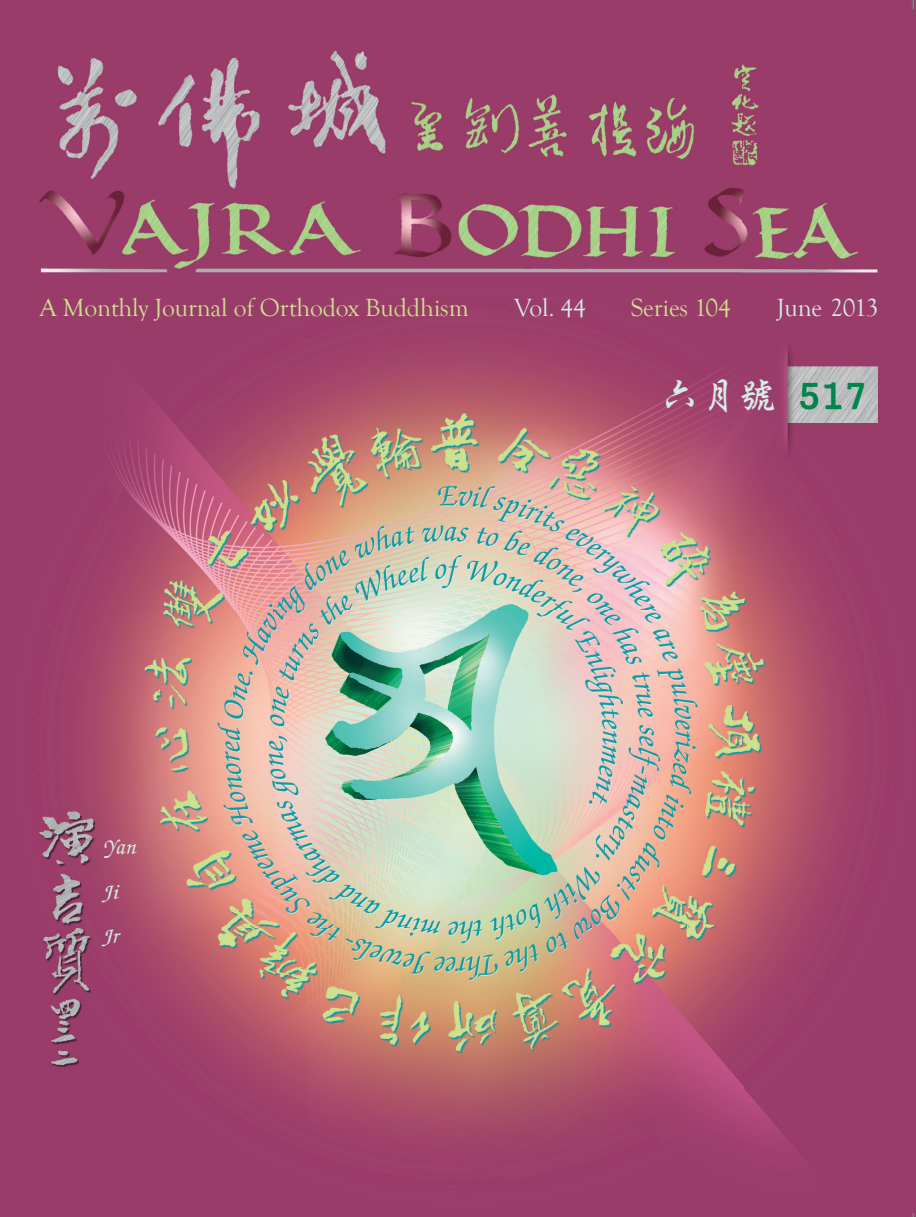
<style>
.page{position:relative;width:916px;height:1217px;background:#fff}
.page>*{position:absolute;margin:0;border:0;box-sizing:border-box;transform-origin:0 0}
.t1{font:700 39px "AR Xing Kai B5";color:#d4ece6}
.t2{font:25.5px "Goudy Old Style T";letter-spacing:-.005em;color:#cee18f}
.t3{font:25.5px "Goudy Old Style T";letter-spacing:-.005em;color:#d4ece6}
.t4{font:italic 22.5px/44.4px "Zapf Chancery";color:#d4ece6}
</style>
<div class="page">
<img style="left:0;top:0;width:915px;height:1217px">
<svg style="left:911px;top:0;width:2px;height:8px"></svg>
<p class="t2" style="left:40px;top:294px;width:430px">A Monthly Journal of Orthodox Buddhism</p>
<p class="t3" style="left:514px;top:294px;width:73px">Vol. 44</p>
<p class="t2" style="left:630px;top:294px;width:102px">Series 104</p>
<p class="t3" style="left:776px;top:294px;width:103px">June 2013</p>
<p class="t4" style="left:105px;top:826px;width:34px">Yan<br>Ji<br>Jr</p>
<h1 class="t1" style="left:660px;top:375px;width:118px">六月號</h1>
</div>
